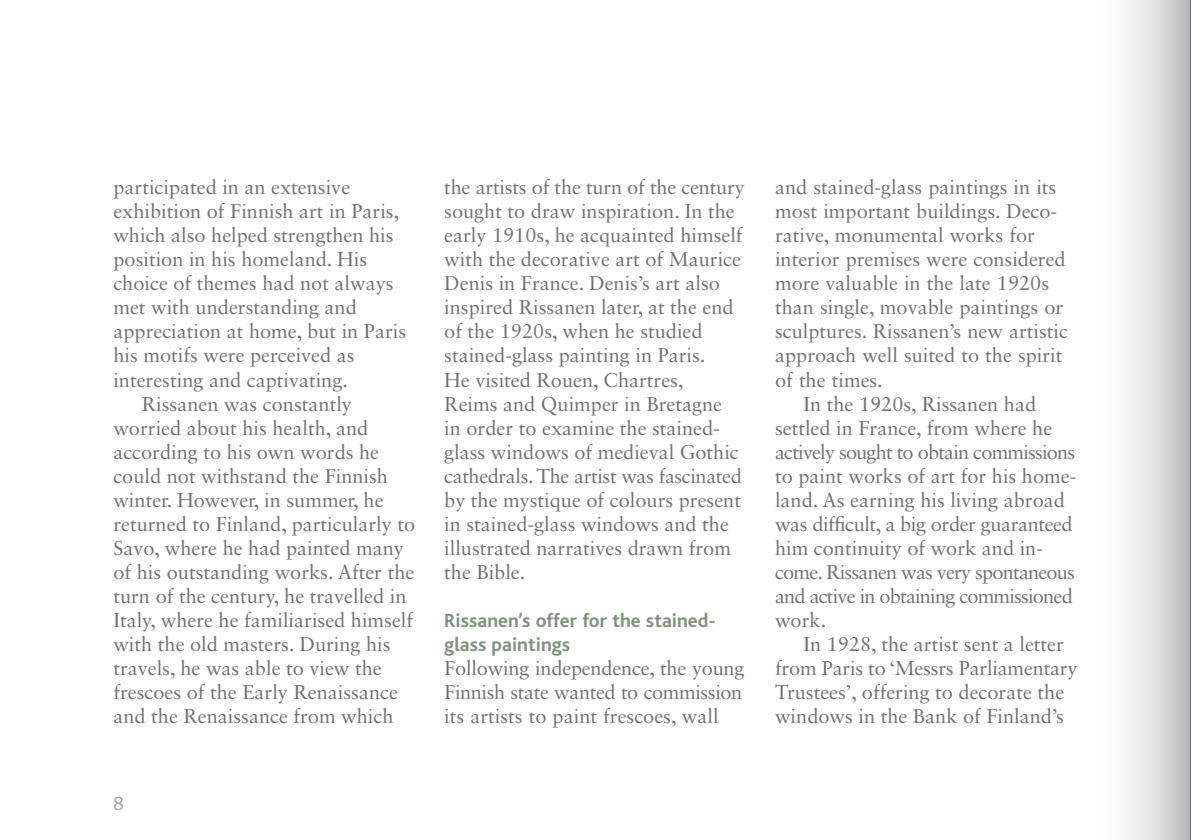
<style>
.page{position:relative;width:1191px;height:840px;background:#fff}
.page>*{position:absolute;margin:0;border:0;box-sizing:border-box;transform-origin:0 0}
.leipis{font:20px/24px "Sabon LT Std";color:#707172}
.leipisEka{font:20px/24px "Sabon LT Std";color:#707172;text-align:justify}
.leipis-2{font:20px/24px "Sabon LT Std";letter-spacing:-.02em;color:#707172}
.otsikko_vali{font:700 20px/24px "Bliss";color:#7d917b}
.t1{font:300 20px "Bliss";color:#9c9e9f}
</style>
<div class="page">
<svg style="left:1129px;top:0;width:61px;height:839px"></svg>
<hr style="left:1190px;top:0;width:1px;height:839px;background:#000">
<p class="leipis" style="left:113px;top:175px;width:294px">participated in an extensive exhibition of Finnish art in Paris, which also helped strengthen his position in his homeland. His choice of themes had not always met with understanding and appreciation at home, but in Paris his motifs were perceived as interesting and captivating.</p>
<p class="leipis" style="left:113px;top:391px;width:303px;text-indent:28px">Rissanen was constantly worried about his health, and according to his own words he could not withstand the Finnish winter. However, in summer, he returned to Finland, particularly to<br>Savo, where he had painted many of his outstanding works. After the turn of the century, he travelled in<br>Italy, where he familiarised himself with the old masters. During his travels, he was able to view the frescoes of the Early Renaissance and the Renaissance from which</p>
<p class="t1" style="left:113px;top:792px;width:12px">8</p>
<p class="leipis" style="left:444px;top:175px;width:302px">the artists of the turn of the century sought to draw inspiration. In the early 1910s, he acquainted himself with the decorative art of Maurice<br>Denis in France. Denis’s art also inspired Rissanen later, at the end of the 1920s, when he studied stained-glass painting in Paris.<br>He visited Rouen, Chartres,<br>Reims and Quimper in Bretagne<br>in order to examine the stained&shy;glass windows of medieval Gothic cathedrals. The artist was fascinated by the mystique of colours present in stained-glass windows and the illustrated narratives drawn from the Bible.</p>
<p class="otsikko_vali" style="left:444px;top:608px;width:273px">Rissanen’s offer for the stained&shy;glass paintings</p>
<p class="leipisEka" style="left:444px;top:655px;width:302px">Following independence, the young Finnish state wanted to commission its artists to paint frescoes, wall</p>
<p class="leipisEka" style="left:775px;top:175px;width:294px;text-align:left">and stained-glass paintings in its most important buildings. Deco&shy;rative, monumental works for interior premises were considered more valuable in the late 1920s than single, movable paintings or sculptures. Rissanen’s new artistic approach well suited to the spirit of the times.</p>
<p class="leipis-2" style="left:775px;top:391px;width:302px;text-indent:28px">In the 1920s, Rissanen had settled in France, from where he actively sought to obtain commissions to paint works of art for his home&shy;land. As earning his living abroad was difficult, a big order guaranteed him continuity of work and in&shy;come. Rissanen was very spontaneous and active in obtaining commissioned work.</p>
<p class="leipis" style="left:775px;top:631px;width:304px;text-indent:28px">In 1928, the artist sent a letter from Paris to ‘Messrs Parliamentary Trustees’, offering to decorate the windows in the Bank of Finland’s</p>
</div>
